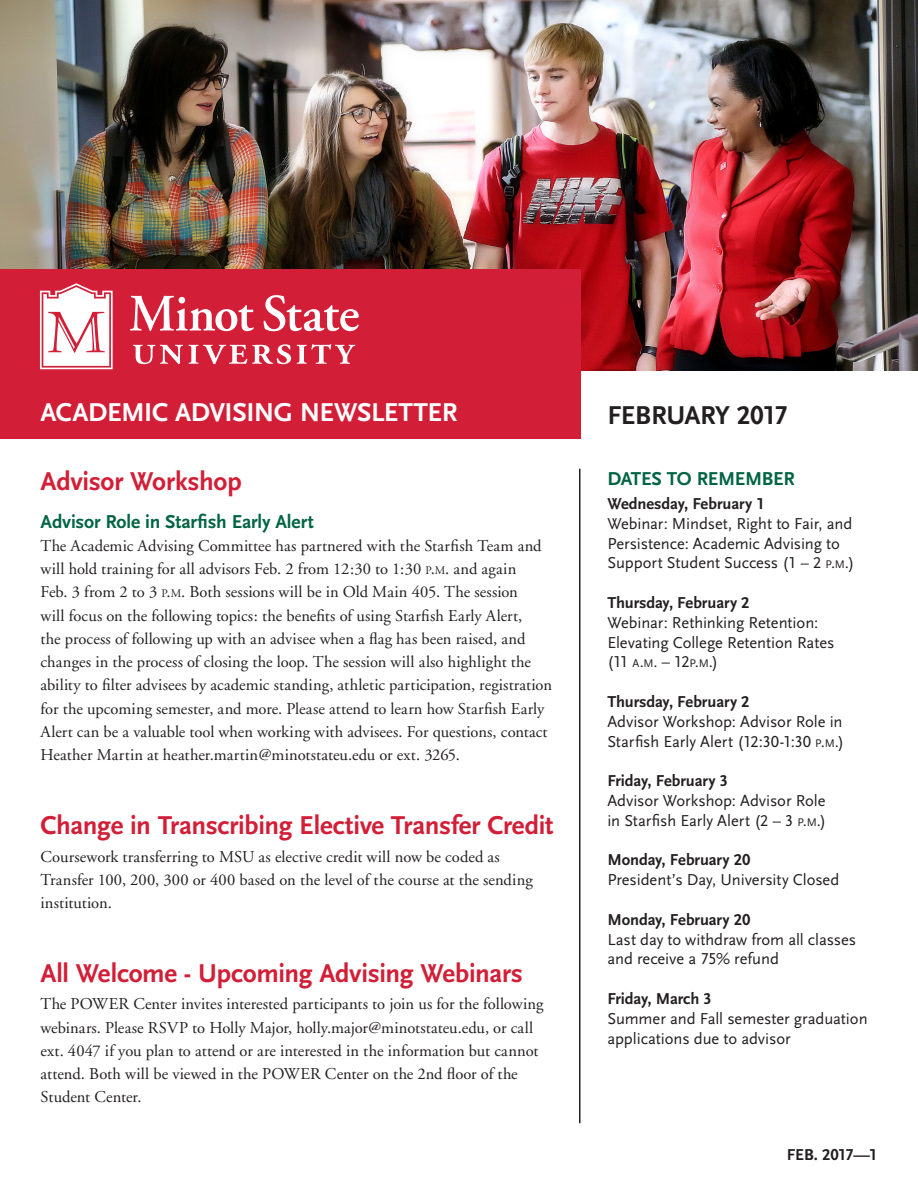
<style>
.page{position:relative;width:918px;height:1188px;background:#fff}
.page>*{position:absolute;margin:0;border:0;box-sizing:border-box;transform-origin:0 0}
.Heading_18{font:700 27px "Scala Sans LF";letter-spacing:-.01em;color:#d21f37}
.t1{font:700 27px "Scala Sans LF";letter-spacing:-.015em;color:#fff}
.subhead{font:700 27px "Scala Sans LF";letter-spacing:-.02em;color:#231f20}
.subhead-2{font:700 19.5px "Scala Sans LF";letter-spacing:-.01em;color:#006443}
.Body_Text{font:16.5px/23.2px "Adobe Garamond";letter-spacing:.005em;color:#231f20}
.Body_Text-2{font:16.5px/19.8px "Scala Sans LF";letter-spacing:-.005em;color:#231f20}
.Body_Text-3{font:700 16.5px "Scala Sans LF";letter-spacing:-.005em;color:#231f20}
.subhead_black_caps{font:700 16.5px "Scala Sans LF";letter-spacing:-.02em;color:#231f20}
.s1{font-size:11.55px}
.s2{font-style:inherit}
</style>
<div class="page">
<img style="left:0;top:0;width:918px;height:370px">
<hr style="left:579px;top:469px;width:1px;height:654px;background:#231f20">
<div style="left:0;top:269px;width:580px;height:169px;background:#d21f37"></div>
<svg style="left:130px;top:295px;width:229px;height:69px"></svg>
<svg style="left:40px;top:283px;width:73px;height:86px"></svg>
<p class="t1" style="left:40px;top:397px;width:419px">ACADEMIC ADVISING NEWSLETTER</p>
<p class="Heading_18" style="left:40px;top:467px;width:203px">Advisor Workshop</p>
<p class="subhead-2" style="left:40px;top:511px;width:275px">Advisor Role in Starfish Early Alert</p>
<p class="Body_Text" style="left:40px;top:534px;width:513px">The Academic Advising Committee has partnered with the Starfish Team and will hold training for all advisors Feb. 2 from 12:30 to 1:30 <span class="s1">p</span><span class="s2">.</span><span class="s1">m</span><span class="s2">.</span> and again<br>Feb. 3 from 2 to 3 <span class="s1">p</span><span class="s2">.</span><span class="s1">m</span><span class="s2">.</span> Both sessions will be in Old Main 405. The session<br>will focus on the following topics: the benefits of using Starfish Early Alert,<br>the process of following up with an advisee when a flag has been raised, and changes in the process of closing the loop. The session will also highlight the ability to filter advisees by academic standing, athletic participation, registration for the upcoming semester, and more. Please attend to learn how Starfish Early Alert can be a valuable tool when working with advisees. For questions, contact Heather Martin at heather.martin@minotstateu.edu or ext. 3265.</p>
<p class="Heading_18" style="left:40px;top:811px;width:514px">Change in Transcribing Elective Transfer Credit</p>
<p class="Body_Text" style="left:40px;top:845px;width:494px">Coursework transferring to MSU as elective credit will now be coded as<br>Transfer 100, 200, 300 or 400 based on the level of the course at the sending institution.</p>
<p class="Heading_18" style="left:40px;top:958px;width:484px">All Welcome - Upcoming Advising Webinars</p>
<p class="Body_Text" style="left:40px;top:993px;width:505px">The POWER Center invites interested participants to join us for the following webinars. Please RSVP to Holly Major, holly.major@minotstateu.edu, or call ext. 4047 if you plan to attend or are interested in the information but cannot attend. Both will be viewed in the POWER Center on the 2nd floor of the Student Center.</p>
<p class="subhead" style="left:608px;top:401px;width:182px">FEBRUARY 2017</p>
<p class="subhead-2" style="left:607px;top:468px;width:189px">DATES TO REMEMBER</p>
<p class="Body_Text-3" style="left:607px;top:495px;width:159px">Wednesday, February 1</p>
<p class="Body_Text-2" style="left:607px;top:514px;width:249px">Webinar: Mindset, Right to Fair, and<br>Persistence: Academic Advising to<br>Support Student Success (1 – 2 <span class="s1">P</span><span class="s2">.</span><span class="s1">M</span><span class="s2">.</span>)</p>
<p class="Body_Text-3" style="left:607px;top:594px;width:144px">Thursday, February 2</p>
<p class="Body_Text-2" style="left:607px;top:613px;width:229px">Webinar: Rethinking Retention:<br>Elevating College Retention Rates (11 <span class="s1">A</span><span class="s2">.</span><span class="s1">M</span><span class="s2">.</span> – 12<span class="s1">P</span><span class="s2">.</span><span class="s1">M</span><span class="s2">.</span>)</p>
<p class="Body_Text-3" style="left:607px;top:693px;width:144px">Thursday, February 2</p>
<p class="Body_Text-2" style="left:607px;top:712px;width:238px">Advisor Workshop: Advisor Role in<br>Starfish Early Alert (12:30-1:30 <span class="s1">P</span><span class="s2">.</span><span class="s1">M</span><span class="s2">.</span>)</p>
<p class="Body_Text-3" style="left:607px;top:772px;width:122px">Friday, February 3</p>
<p class="Body_Text-2" style="left:607px;top:791px;width:220px">Advisor Workshop: Advisor Role in Starfish Early Alert (2 – 3 <span class="s1">P</span><span class="s2">.</span><span class="s1">M</span><span class="s2">.</span>)</p>
<p class="Body_Text-3" style="left:607px;top:851px;width:145px">Monday, February 20</p>
<p class="Body_Text-2" style="left:607px;top:870px;width:234px">President’s Day, University Closed</p>
<p class="Body_Text-3" style="left:607px;top:911px;width:145px">Monday, February 20</p>
<p class="Body_Text-2" style="left:607px;top:930px;width:250px">Last day to withdraw from all classes and receive a 75% refund</p>
<p class="Body_Text-3" style="left:607px;top:990px;width:106px">Friday, March 3</p>
<p class="Body_Text-2" style="left:607px;top:1009px;width:262px">Summer and Fall semester graduation applications due to advisor</p>
<p class="subhead_black_caps" style="left:787px;top:1145px;width:92px">FEB. 2017—1</p>
</div>
